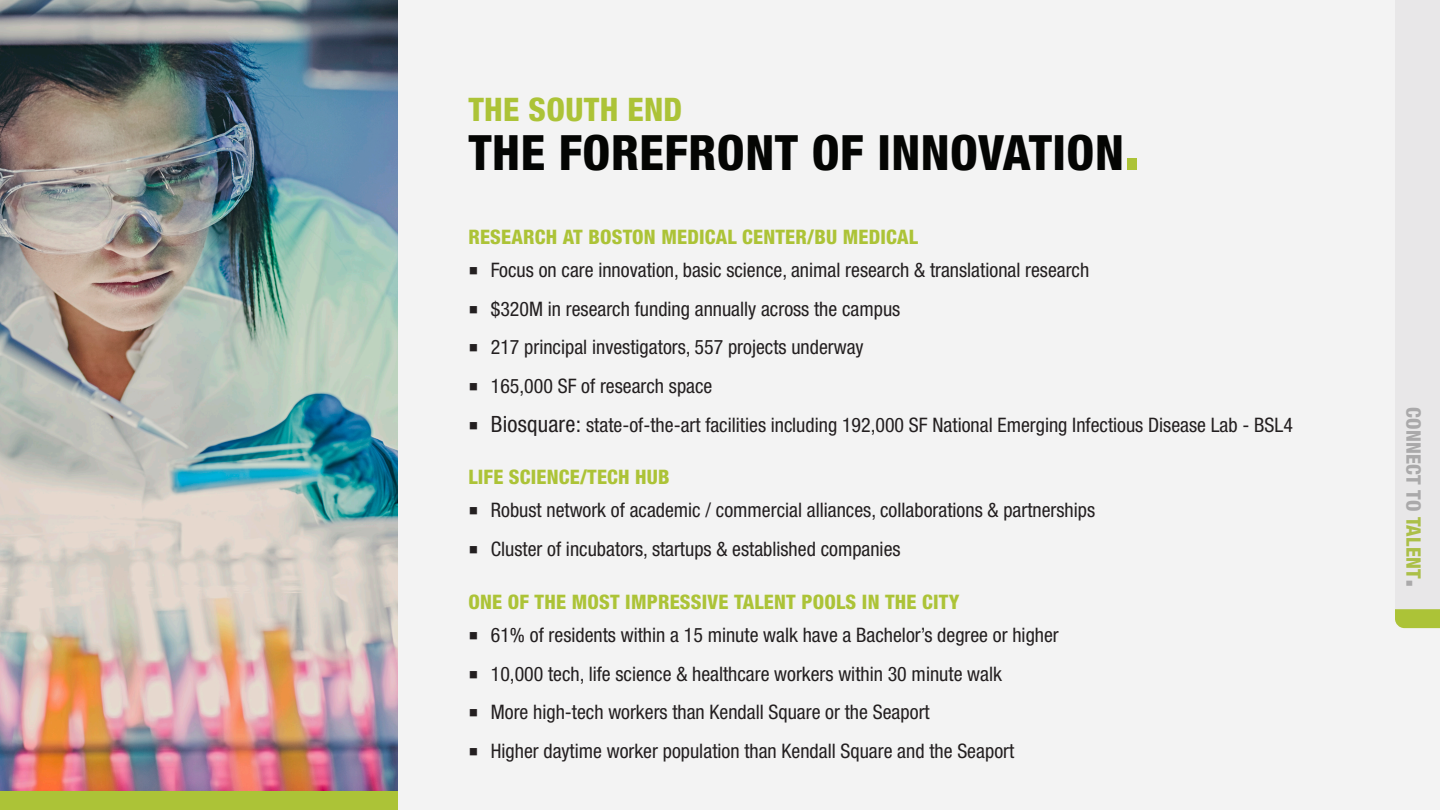
<style>
.page{position:relative;width:1440px;height:810px;background:#fff}
.page>*{position:absolute;margin:0;border:0;box-sizing:border-box;transform-origin:0 0}
.t1{font:800 condensed 48.75px "Helvetica Neue LT Std";letter-spacing:.01em;color:#040503}
.t2{font:800 condensed 32.5px "Helvetica Neue LT Std";letter-spacing:.01em;color:#acc337}
.t3{font:condensed 20px "Helvetica Neue LT Std";color:#231f20}
.t4{font:800 condensed 20px "Helvetica Neue LT Std";letter-spacing:.01em;color:#acc337}
.t5{font:800 condensed 20px "Helvetica Neue LT Std";letter-spacing:.01em;color:#aaa9aa}
.s1{font-size:61.25px;color:#acc337}
.s2{font-family:"Minion Pro";font-stretch:normal;font-size:25px}
.s3{font-size:22.5px}
.s4{color:#acc337}
.s5{font-size:32.5px}
</style>
<div class="page">
<div style="left:389px;top:0;width:1051px;height:810px;background:#f3f3f3"></div>
<img style="left:0;top:0;width:398px;height:791px">
<div style="left:0;top:791px;width:398px;height:19px;background:#acc337"></div>
<div style="left:1395px;top:0;width:45px;height:612px;background:#e8e7e8"></div>
<svg style="left:1395px;top:609px;width:45px;height:19px"></svg>
<p class="t2" style="left:468px;top:89px;width:215px">THE SOUTH END</p>
<p class="t1" style="left:468px;top:122px;width:674px">THE FOREFRONT OF INNOVATION<span class="s1">.</span></p>
<p class="t4" style="left:468px;top:224px;width:451px">RESEARCH AT BOSTON MEDICAL CENTER/BU MEDICAL</p>
<p class="t3" style="left:468px;top:258px;width:622px"><span class="s2">■</span> Focus on care innovation, basic science, animal research &amp; translational research</p>
<p class="t3" style="left:468px;top:297px;width:434px"><span class="s2">■</span> $320M in research funding annually across the campus</p>
<p class="t3" style="left:468px;top:336px;width:397px"><span class="s2">■</span> 217 principal investigators, 557 projects underway</p>
<p class="t3" style="left:468px;top:374px;width:246px"><span class="s2">■</span> 165,000 SF of research space</p>
<p class="t3" style="left:468px;top:413px;width:826px"><span class="s2">■</span> <span class="s3">Biosquare:</span> state-of-the-art facilities including 192,000 SF National Emerging Infectious Disease Lab - BSL4</p>
<p class="t4" style="left:468px;top:465px;width:203px">LIFE SCIENCE/TECH HUB</p>
<p class="t3" style="left:468px;top:499px;width:628px"><span class="s2">■</span> Robust network of academic / commercial alliances, collaborations &amp; partnerships</p>
<p class="t3" style="left:468px;top:537px;width:434px"><span class="s2">■</span> Cluster of incubators, startups &amp; established companies</p>
<p class="t4" style="left:468px;top:589px;width:493px">ONE OF THE MOST IMPRESSIVE TALENT POOLS IN THE CITY</p>
<p class="t3" style="left:468px;top:623px;width:592px"><span class="s2">■</span> 61% of residents within a 15 minute walk have a Bachelor’s degree or higher</p>
<p class="t3" style="left:468px;top:662px;width:535px"><span class="s2">■</span> 10,000 tech, life science &amp; healthcare workers within 30 minute walk</p>
<p class="t3" style="left:468px;top:701px;width:463px"><span class="s2">■</span> More high-tech workers than Kendall Square or the Seaport</p>
<p class="t3" style="left:468px;top:739px;width:547px"><span class="s2">■</span> Higher daytime worker population than Kendall Square and the Seaport</p>
<p class="t5" style="left:1426px;top:407px;width:181px;rotate:90deg">CONNECT TO <span class="s4">TALENT</span><span class="s5">.</span></p>
</div>
